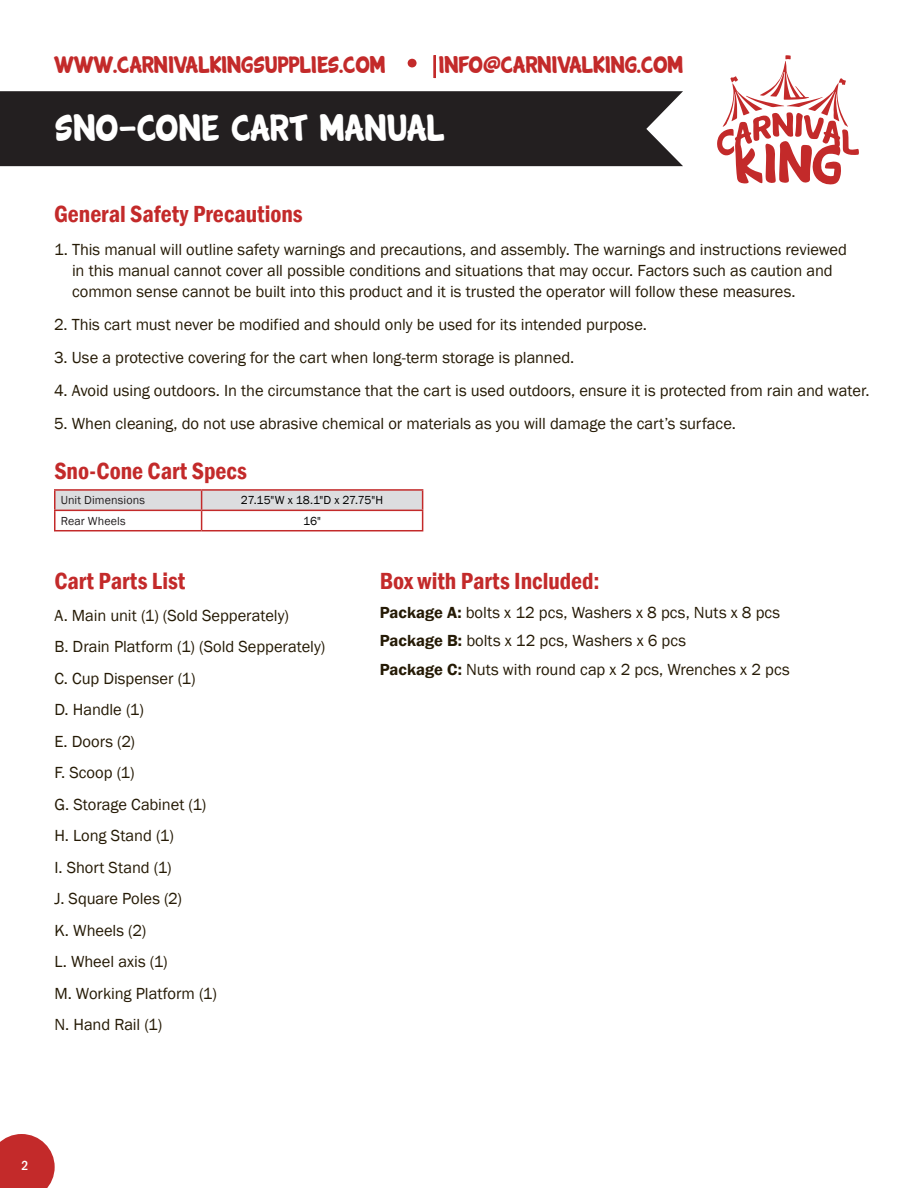
<style>
.page{position:relative;width:918px;height:1188px;background:#fff}
.page>*{position:absolute;margin:0;border:0;box-sizing:border-box;transform-origin:0 0}
.t1{font:60.75px "Cartwheel";color:#c32a2a}
.t2{font:37.95px "Cartwheel";letter-spacing:.005em;color:#fff}
.t3{font:600 condensed 24px "Franklin Gothic";color:#c32a2a}
.t4{font:24px "Cartwheel";color:#c32a2a}
.t5{font:16.5px/21px "Franklin Gothic";letter-spacing:-.005em;color:#251a05}
.t6{font:500 condensed 13.5px "Franklin Gothic";color:#fff}
.t7{font:12px "Franklin Gothic";letter-spacing:-.015em;color:#000}
.t8{font:12px "Franklin Gothic";letter-spacing:.01em;color:#231f20}
.s1{font-weight:600}
</style>
<div class="page">
<svg style="left:0;top:1134px;width:55px;height:54px;background:#ca4343"></svg>
<div style="left:0;top:91px;width:683px;height:75px;background:#231f20"></div>
<svg style="left:717px;top:55px;width:142px;height:130px"></svg>
<hr style="left:54px;top:489px;width:148px;height:2px;background:#c32a2a">
<hr style="left:202px;top:489px;width:221px;height:2px;background:#c32a2a">
<svg style="left:54px;top:490px;width:369px;height:40px"></svg>
<hr style="left:54px;top:530px;width:148px;height:1px;background:#c32a2a">
<hr style="left:202px;top:530px;width:221px;height:1px;background:#c32a2a">
<h3 class="t4" style="left:54px;top:55px;width:333px">WWW.CARNIVALKINGSUPPLIES.COM</h3>
<h1 class="t1" style="left:407px;top:22px;width:12px">.</h1>
<h3 class="t4" style="left:439px;top:55px;width:246px">INFO@CARNIVALKING.COM</h3>
<h2 class="t2" style="left:55px;top:112px;width:391px">SNO-CONE CART MANUAL</h2>
<p class="t3" style="left:54px;top:198px;width:250px">General Safety Precautions</p>
<p class="t5" style="left:72px;top:240px;width:777px;text-indent:-18px">1. This manual will outline safety warnings and precautions, and assembly. The warnings and instructions reviewed in this manual cannot cover all possible conditions and situations that may occur. Factors such as caution and common sense cannot be built into this product and it is trusted the operator will follow these measures.</p>
<p class="t5" style="left:54px;top:315px;width:594px">2. This cart must never be modified and should only be used for its intended purpose.</p>
<p class="t5" style="left:54px;top:348px;width:522px">3. Use a protective covering for the cart when long-term storage is planned.</p>
<p class="t5" style="left:54px;top:381px;width:817px">4. Avoid using outdoors. In the circumstance that the cart is used outdoors, ensure it is protected from rain and water.</p>
<p class="t5" style="left:54px;top:414px;width:683px">5. When cleaning, do not use abrasive chemical or materials as you will damage the cart’s surface.</p>
<p class="t3" style="left:54px;top:455px;width:194px">Sno-Cone Cart Specs</p>
<p class="t8" style="left:61px;top:493px;width:86px">Unit Dimensions</p>
<p class="t7" style="left:241px;top:493px;width:144px">27.15"W x 18.1"D x 27.75"H</p>
<p class="t8" style="left:61px;top:513px;width:66px">Rear Wheels</p>
<p class="t7" style="left:303px;top:513px;width:19px">16"</p>
<p class="t3" style="left:54px;top:565px;width:132px">Cart Parts List</p>
<p class="t5" style="left:54px;top:605px;width:236px">A. Main unit (1) (Sold Sepperately)</p>
<p class="t5" style="left:54px;top:636px;width:273px">B. Drain Platform (1) (Sold Sepperately)</p>
<p class="t5" style="left:54px;top:668px;width:143px">C. Cup Dispenser (1)</p>
<p class="t5" style="left:54px;top:699px;width:91px">D. Handle (1)</p>
<p class="t5" style="left:54px;top:731px;width:82px">E. Doors (2)</p>
<p class="t5" style="left:54px;top:762px;width:82px">F. Scoop (1)</p>
<p class="t5" style="left:54px;top:794px;width:154px">G. Storage Cabinet (1)</p>
<p class="t5" style="left:54px;top:825px;width:121px">H. Long Stand (1)</p>
<p class="t5" style="left:54px;top:857px;width:119px">I. Short Stand (1)</p>
<p class="t5" style="left:54px;top:888px;width:129px">J. Square Poles (2)</p>
<p class="t5" style="left:54px;top:920px;width:93px">K. Wheels (2)</p>
<p class="t5" style="left:54px;top:951px;width:115px">L. Wheel axis (1)</p>
<p class="t5" style="left:54px;top:983px;width:164px">M. Working Platform (1)</p>
<p class="t5" style="left:54px;top:1014px;width:109px">N. Hand Rail (1)</p>
<p class="t3" style="left:380px;top:565px;width:222px">Box with Parts Included:</p>
<p class="t5" style="left:380px;top:598px;width:412px;line-height:28.5px"><span class="s1">Package A:</span> bolts x 12 pcs, Washers x 8 pcs, Nuts x 8 pcs<br><span class="s1">Package B:</span> bolts x 12 pcs, Washers x 6 pcs<br><span class="s1">Package C:</span> Nuts with round cap x 2 pcs, Wrenches x 2 pcs</p>
<p class="t6" style="left:22px;top:1157px;width:8px">2</p>
</div>
